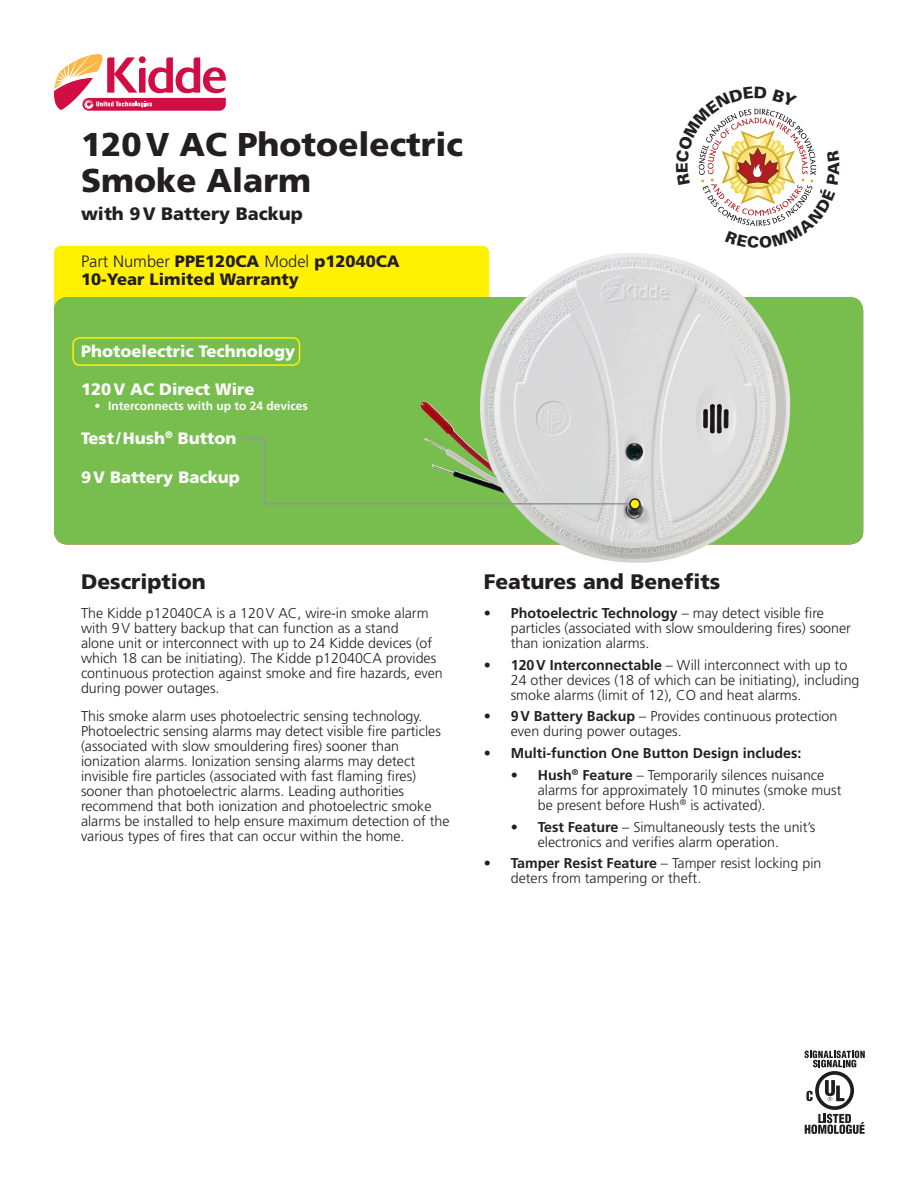
<style>
.page{position:relative;width:918px;height:1188px;background:#fff}
.page>*{position:absolute;margin:0;border:0;box-sizing:border-box;transform-origin:0 0}
.t1{font:900 33px/36px "Frutiger";color:#231f20}
.Body_Text{font:900 21px "Frutiger";color:#231f20}
.t2{font:900 18px "Frutiger";color:#231f20}
.Feature_Headings{font:900 16.5px "Frutiger";color:#fff}
.t3{font:900 16.5px "Frutiger";color:#231f20}
.Body_Text-2{font:300 14.25px/15px "Frutiger";color:#231f20}
.t4{font:700 14.25px "Frutiger";color:#231f20}
.t5{font:700 12px "Frutiger";color:#fff}
.s1{font-weight:300}
.s2{font-weight:700}
</style>
<div class="page">
<div style="left:54px;top:246px;width:435px;height:51px;background:#fff101"></div>
<div style="left:54px;top:297px;width:809px;height:247px;background:#77be4e;border-radius:14px"></div>
<img style="left:419px;top:253px;width:372px;height:310px">
<svg style="left:244px;top:437px;width:392px;height:68px"></svg>
<div style="left:630px;top:499px;width:10px;height:10px;background:#fff101;border-radius:50%"></div>
<div style="left:629px;top:498px;width:12px;height:12px;border:2px solid #231f20;border-radius:50%"></div>
<svg style="left:54px;top:54px;width:172px;height:57px"></svg>
<div style="left:815px;top:1071px;width:39px;height:39px;border:4px solid #201d1e;border-radius:50%"></div>
<svg style="left:825px;top:1080px;width:19px;height:21px"></svg>
<svg style="left:806px;top:1091px;width:7px;height:10px"></svg>
<svg style="left:804px;top:1051px;width:61px;height:16px"></svg>
<svg style="left:805px;top:1114px;width:60px;height:20px"></svg>
<div style="left:72px;top:337px;width:228px;height:29px;border:2px solid #fff101;border-radius:7px"></div>
<svg style="left:698px;top:108px;width:119px;height:118px"></svg>
<p class="t1" style="left:81px;top:126px;width:384px">120V AC Photoelectric<br>Smoke Alarm</p>
<p class="t2" style="left:81px;top:202px;width:223px">with 9V Battery Backup</p>
<p class="t3" style="left:81px;top:251px;width:320px"><span class="s1">Part Number</span> PPE120CA <span class="s1">Model</span> p12040CA</p>
<p class="t3" style="left:81px;top:269px;width:219px">10-Year Limited Warranty</p>
<p class="Feature_Headings" style="left:81px;top:341px;width:216px">Photoelectric Technology</p>
<p class="Feature_Headings" style="left:81px;top:379px;width:175px">120V AC Direct Wire</p>
<p class="t5" style="left:94px;top:399px;width:215px">• Interconnects with up to 24 devices</p>
<p class="Feature_Headings" style="left:81px;top:428px;width:157px">Test /Hush<sup>®</sup> Button</p>
<p class="Feature_Headings" style="left:81px;top:467px;width:160px">9V Battery Backup</p>
<p class="Body_Text" style="left:81px;top:569px;width:126px">Description</p>
<p class="Body_Text-2" style="left:81px;top:606px;width:363px">The Kidde p12040CA is a 120V AC, wire-in smoke alarm with 9V battery backup that can function as a stand<br>alone unit or interconnect with up to 24 Kidde devices (of which 18 can be initiating). The Kidde p12040CA provides continuous protection against smoke and fire hazards, even during power outages.</p>
<p class="Body_Text-2" style="left:81px;top:709px;width:370px">This smoke alarm uses photoelectric sensing technology.<br>Photoelectric sensing alarms may detect visible fire particles (associated with slow smouldering fires) sooner than ionization alarms. Ionization sensing alarms may detect invisible fire particles (associated with fast flaming fires) sooner than photoelectric alarms. Leading authorities recommend that both ionization and photoelectric smoke alarms be installed to help ensure maximum detection of the various types of fires that can occur within the home.</p>
<p class="Body_Text" style="left:484px;top:569px;width:238px">Features and Benefits</p>
<p class="Body_Text-2" style="left:511px;top:606px;width:342px;text-indent:-27px"><span class="s2">• Photoelectric Technology</span> – may detect visible fire particles (associated with slow smouldering fires) sooner than ionization alarms.</p>
<p class="Body_Text-2" style="left:511px;top:657px;width:350px;text-indent:-27px"><span class="s2">• 120V Interconnectable</span> – Will interconnect with up to<br>24 other devices (18 of which can be initiating), including smoke alarms (limit of 12), CO and heat alarms.</p>
<p class="Body_Text-2" style="left:511px;top:709px;width:328px;text-indent:-27px"><span class="s2">• 9V Battery Backup</span> – Provides continuous protection even during power outages.</p>
<p class="t4" style="left:484px;top:745px;width:319px">• Multi-function One Button Design includes:</p>
<p class="Body_Text-2" style="left:538px;top:768px;width:305px;text-indent:-27px"><span class="s2">• Hush</span><sup>®</sup> <span class="s2">Feature</span> – Temporarily silences nuisance alarms for approximately 10 minutes (smoke must be present before Hush<sup>®</sup> is activated).</p>
<p class="Body_Text-2" style="left:538px;top:819px;width:279px;text-indent:-27px"><span class="s2">• Test Feature</span> – Simultaneously tests the unit’s electronics and verifies alarm operation.</p>
<p class="Body_Text-2" style="left:511px;top:856px;width:312px;text-indent:-27px"><span class="s2">• Tamper Resist Feature</span> – Tamper resist locking pin deters from tampering or theft.</p>
</div>
